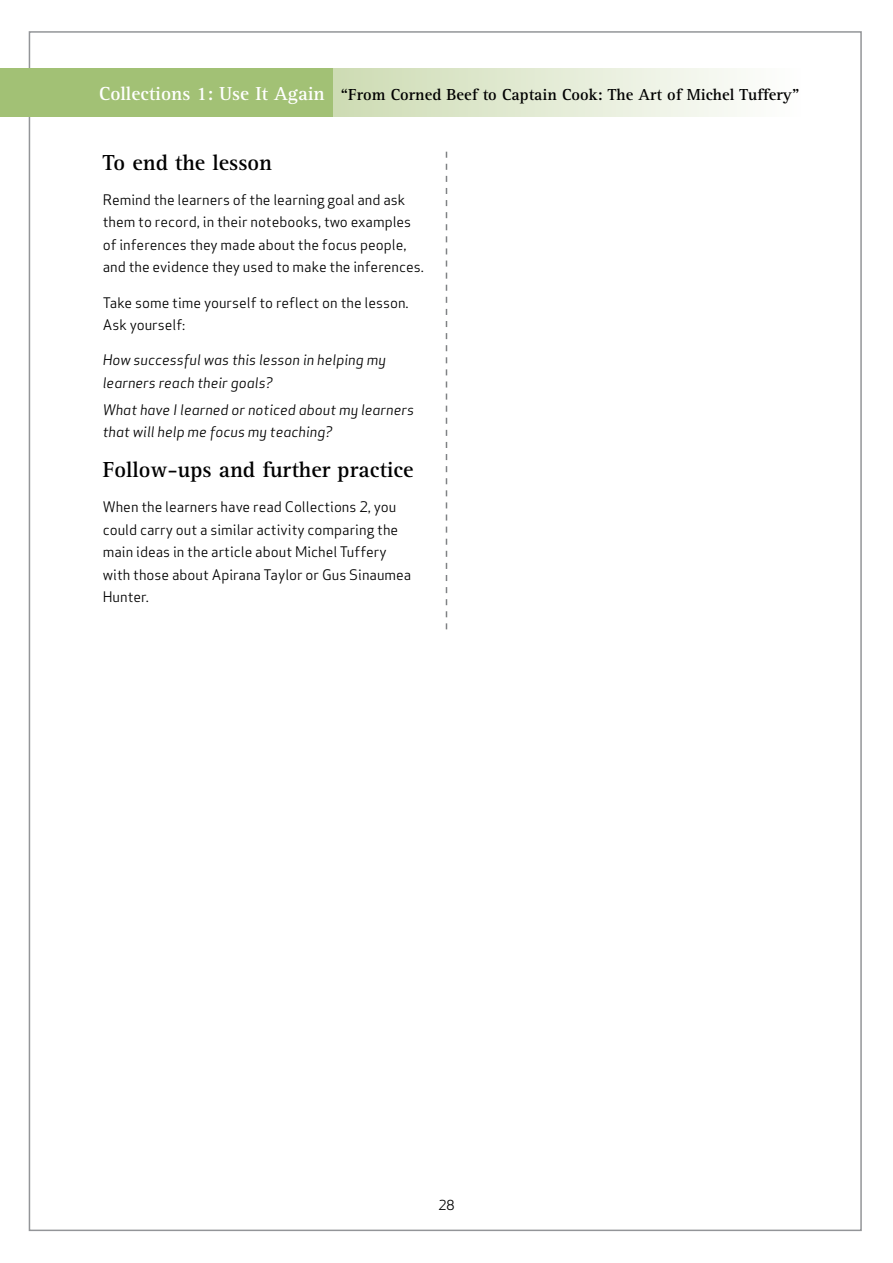
<style>
.page{position:relative;width:893px;height:1263px;background:#fff}
.page>*{position:absolute;margin:0;border:0;box-sizing:border-box;transform-origin:0 0}
.t1{font:700 22.5px "Rotis Serif Pro";color:#000}
.t2{font:700 16.5px "Rotis Serif Pro";color:#000}
.t3{font:14.25px/22.5px "Apex Sans";color:#000}
.t4{font:italic 14.25px/22.5px "Apex Sans";color:#000}
.t5{font:13.5px "Apex Sans";color:#000}
.s1{font-size:19.5px;color:#fff}
</style>
<div class="page">
<svg style="left:446px;top:152px;width:1px;height:477px"></svg>
<div style="left:0;top:68px;width:336px;height:48px;background:#a2c175"></div>
<div style="left:333px;top:68px;width:467px;height:48px;background:linear-gradient(to right,#cddbb3,#fefefe)"></div>
<p class="t2" style="left:99px;top:84px;width:702px"><span class="s1">Collections 1: Use It Again</span> “From Corned Beef to Captain Cook: The Art of Michel Tuffery”</p>
<h1 class="t1" style="left:103px;top:148px;width:171px">To end the lesson</h1>
<p class="t3" style="left:103px;top:187px;width:323px">Remind the learners of the learning goal and ask them to record, in their notebooks, two examples of inferences they made about the focus people, and the evidence they used to make the inferences.</p>
<p class="t3" style="left:103px;top:290px;width:307px">Take some time yourself to reflect on the lesson.<br>Ask yourself:</p>
<p class="t4" style="left:103px;top:348px;width:285px">How successful was this lesson in helping my learners reach their goals?</p>
<p class="t4" style="left:103px;top:397px;width:313px">What have I learned or noticed about my learners that will help me focus my teaching?</p>
<h1 class="t1" style="left:103px;top:456px;width:312px">Follow-ups and further practice</h1>
<p class="t3" style="left:103px;top:494px;width:310px">When the learners have read Collections 2, you could carry out a similar activity comparing the main ideas in the article about Michel Tuffery with those about Apirana Taylor or Gus Sinaumea Hunter.</p>
<p class="t5" style="left:438px;top:1194px;width:18px">28</p>
</div>
